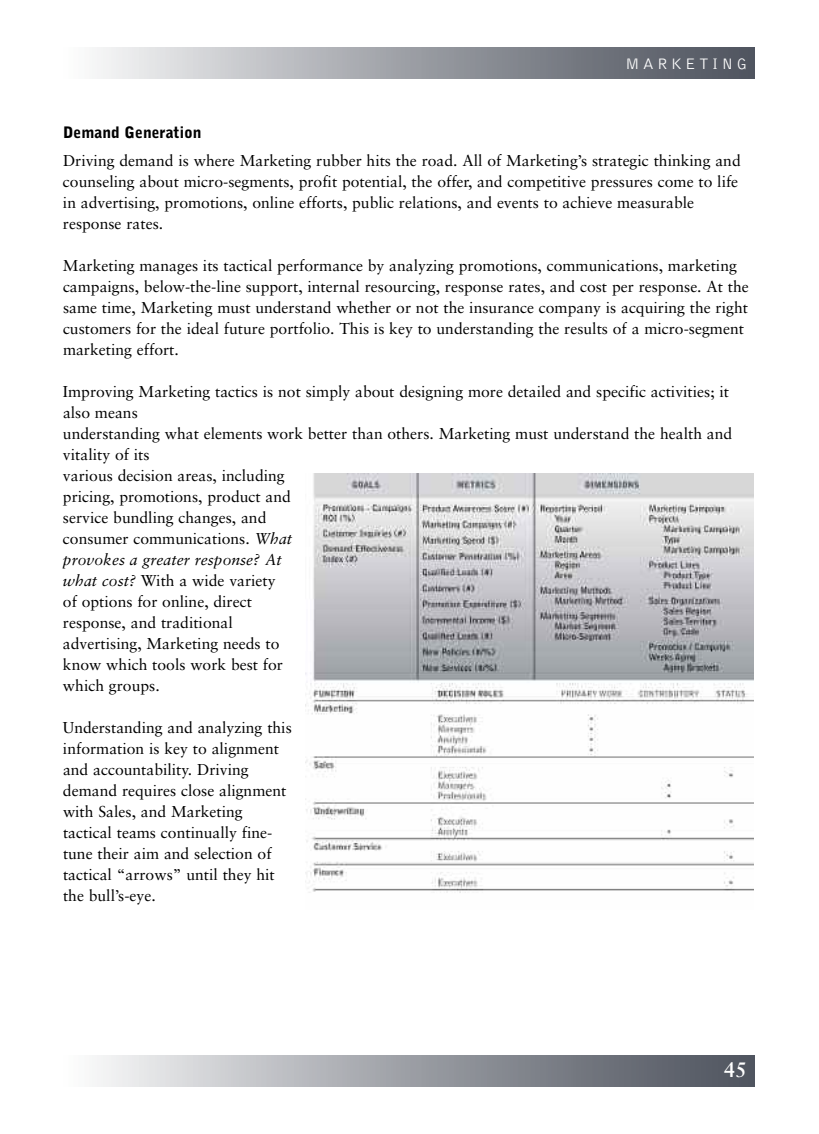
<style>
.page{position:relative;width:819px;height:1134px;background:#fff}
.page>*{position:absolute;margin:0;border:0;box-sizing:border-box;transform-origin:0 0}
.t1{font:700 21px "Sabon";color:#fff}
.t2{font:15.75px/21px "Sabon";color:#000}
.t3{font:900 15.75px "Bell Gothic";color:#000}
.t4{font:300 15.75px "Bell Gothic";letter-spacing:.22em;color:#fff}
.s1{font-style:italic}
</style>
<div class="page">
<div style="left:63px;top:47px;width:693px;height:32px;background:#545963"></div>
<img style="left:63px;top:47px;width:638px;height:31px">
<img style="left:97px;top:1055px;width:657px;height:32px">
<img style="left:305px;top:474px;width:449px;height:419px">
<p class="t4" style="left:626px;top:58px;width:123px">MARKETING</p>
<p class="t3" style="left:63px;top:126px;width:140px">Demand Generation</p>
<p class="t2" style="left:63px;top:151px;width:679px">Driving demand is where Marketing rubber hits the road. All of Marketing’s strategic thinking and counseling about micro-segments, profit potential, the offer, and competitive pressures come to life in advertising, promotions, online efforts, public relations, and events to achieve measurable response rates.</p>
<p class="t2" style="left:63px;top:256px;width:687px">Marketing manages its tactical performance by analyzing promotions, communications, marketing campaigns, below-the-line support, internal resourcing, response rates, and cost per response. At the same time, Marketing must understand whether or not the insurance company is acquiring the right customers for the ideal future portfolio. This is key to understanding the results of a micro-segment marketing effort.</p>
<p class="t2" style="left:63px;top:382px;width:671px">Improving Marketing tactics is not simply about designing more detailed and specific activities; it also means<br>understanding what elements work better than others. Marketing must understand the health and vitality of its<br>various decision areas, including<br>pricing, promotions, product and<br>service bundling changes, and<br>consumer communications. <span class="s1">What<br>provokes a greater response? At<br>what cost?</span> With a wide variety<br>of options for online, direct<br>response, and traditional<br>advertising, Marketing needs to<br>know which tools work best for<br>which groups.</p>
<p class="t2" style="left:63px;top:718px;width:230px">Understanding and analyzing this information is key to alignment and accountability. Driving demand requires close alignment with Sales, and Marketing tactical teams continually fine&shy;tune their aim and selection of tactical “arrows” until they hit the bull’s-eye.</p>
<h1 class="t1" style="left:724px;top:1061px;width:25px">45</h1>
</div>
